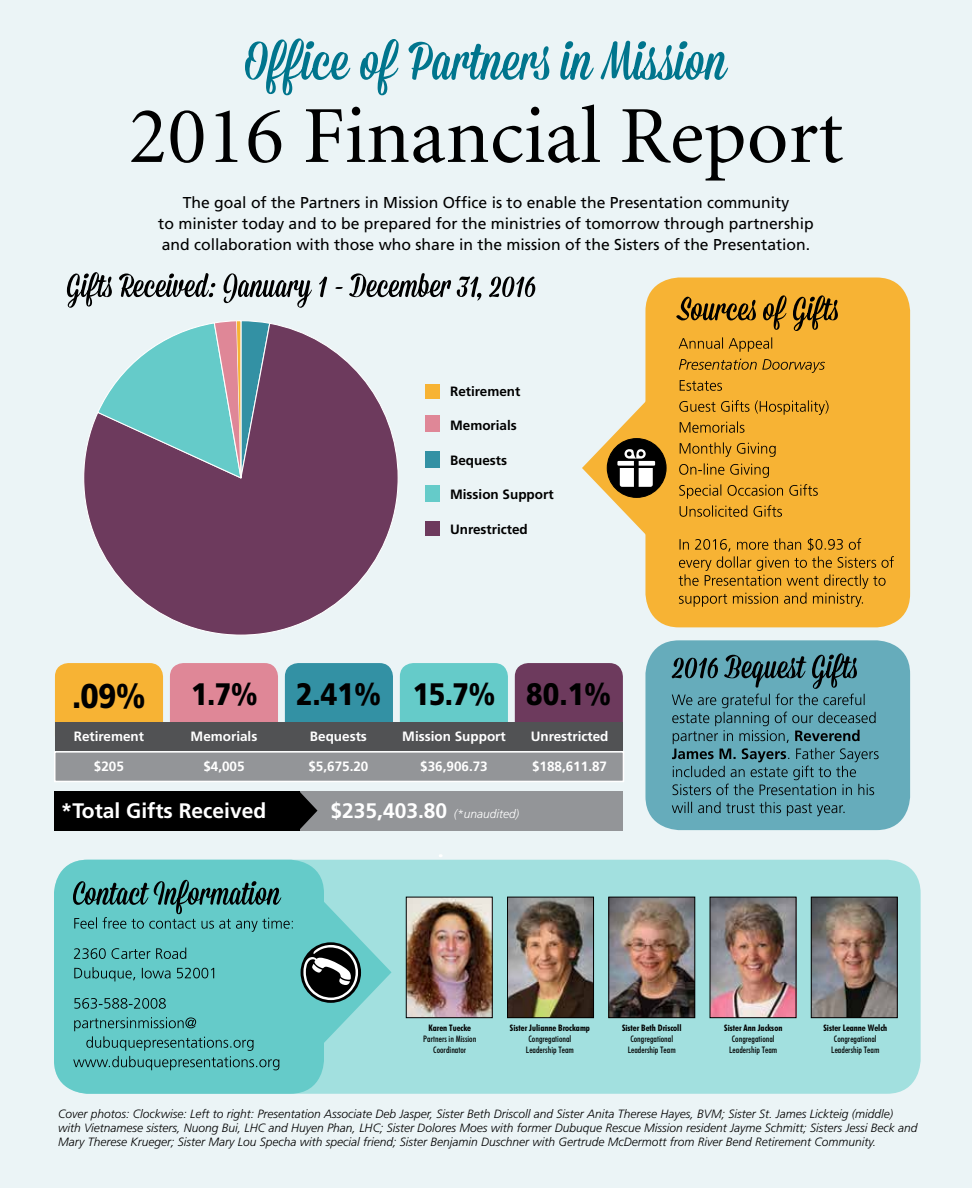
<style>
.page{position:relative;width:972px;height:1188px;background:#ebf4f6}
.page>*{position:absolute;margin:0;border:0;box-sizing:border-box;transform-origin:0 0}
.t1{font:81px "Minion";color:#000}
.t2{font:900 34.35px "Frutiger";color:#000;scale:.87 1}
.t3{font:900 31.05px "Frutiger";color:#000;scale:.87 1}
.t4{font:700 21px "Frutiger";color:#fff}
.t5{font:15.75px/21px "Frutiger";color:#000;text-align:center}
.t6{font:700 13.5px "Frutiger";color:#fff}
.t7{font:700 13.5px "Frutiger";color:#000}
.t8{font:italic 300 12px/14.4px "Frutiger";color:#000}
.t9{font:italic 300 12px "Frutiger";color:#fff}
.t10{font:500 condensed 9px/10.8px "Futura BT";color:#000}
.t11{font:700 condensed 9px "Futura BT";color:#000}
.s1{font-size:37.65px}
.s2{font-weight:700;font-style:normal;font-size:21px}
</style>
<div class="page">
<div style="left:645px;top:277px;width:265px;height:350px;background:#f7b334;border-radius:34px"></div>
<svg style="left:245px;top:38px;width:483px;height:57px"></svg>
<div style="left:425px;top:384px;width:15px;height:15px;background:#f7b334"></div>
<div style="left:425px;top:415px;width:15px;height:17px;background:#df8797"></div>
<div style="left:425px;top:451px;width:15px;height:17px;background:#3391a4"></div>
<div style="left:425px;top:485px;width:15px;height:17px;background:#65cbc9"></div>
<div style="left:425px;top:521px;width:15px;height:15px;background:#6d3a5d"></div>
<svg style="left:67px;top:272px;width:468px;height:36px"></svg>
<svg style="left:582px;top:359px;width:312px;height:248px"></svg>
<svg style="left:679px;top:337px;width:93px;height:15px"></svg>
<svg style="left:676px;top:295px;width:162px;height:36px"></svg>
<svg style="left:84px;top:323px;width:314px;height:312px"></svg>
<svg style="left:96px;top:320px;width:175px;height:159px"></svg>
<div style="left:55px;top:663px;width:108px;height:86px;background:#f7b334;border-radius:14px"></div>
<div style="left:170px;top:663px;width:108px;height:86px;background:#df8797;border-radius:14px"></div>
<div style="left:285px;top:663px;width:108px;height:86px;background:#3391a4;border-radius:14px"></div>
<div style="left:400px;top:663px;width:108px;height:86px;background:#65cbc9;border-radius:14px"></div>
<div style="left:515px;top:663px;width:108px;height:86px;background:#6d3a5d;border-radius:14px"></div>
<div style="left:220px;top:791px;width:403px;height:39px;background:#939598"></div>
<div style="left:55px;top:723px;width:568px;height:28px;background:#515254"></div>
<svg style="left:54px;top:751px;width:570px;height:31px;background:#9d9fa1"></svg>
<div style="left:54px;top:791px;width:245px;height:39px;background:#000"></div>
<svg style="left:299px;top:791px;width:18px;height:39px"></svg>
<div style="left:645px;top:640px;width:265px;height:190px;background:#66acbb;border-radius:34px"></div>
<svg style="left:672px;top:802px;width:173px;height:14px"></svg>
<svg style="left:672px;top:653px;width:207px;height:142px"></svg>
<div style="left:54px;top:860px;width:867px;height:234px;background:#a2e0df;border-radius:34px"></div>
<div style="left:54px;top:860px;width:270px;height:234px;background:#65cbc9;border-radius:34px"></div>
<svg style="left:73px;top:869px;width:319px;height:205px"></svg>
<img style="left:408px;top:899px;width:82px;height:117px">
<div style="left:406px;top:897px;width:86px;height:121px;border:1px solid #000"></div>
<img style="left:509px;top:899px;width:83px;height:117px">
<div style="left:507px;top:897px;width:87px;height:121px;border:1px solid #000"></div>
<img style="left:611px;top:899px;width:82px;height:117px">
<div style="left:609px;top:897px;width:86px;height:121px;border:1px solid #000"></div>
<img style="left:712px;top:899px;width:82px;height:117px">
<div style="left:710px;top:897px;width:86px;height:121px;border:1px solid #000"></div>
<img style="left:813px;top:899px;width:82px;height:117px">
<div style="left:811px;top:897px;width:86px;height:121px;border:1px solid #000"></div>
<h1 class="t1" style="left:129px;top:96px;width:716px">2016 Financial Report</h1>
<p class="t5" style="left:158px;top:192px;width:657px">The goal of the Partners in Mission Office is to enable the Presentation community<br>to minister today and to be prepared for the ministries of tomorrow through partnership and collaboration with those who share in the mission of the Sisters of the Presentation.</p>
<p class="t7" style="left:450px;top:383px;width:72px">Retirement</p>
<p class="t7" style="left:450px;top:418px;width:68px">Memorials</p>
<p class="t7" style="left:450px;top:452px;width:58px">Bequests</p>
<p class="t7" style="left:450px;top:487px;width:105px">Mission Support</p>
<p class="t7" style="left:450px;top:521px;width:79px">Unrestricted</p>
<h3 class="t3" style="left:73px;top:676px;width:620px"><span class="s1">&gt;1%</span> 1.7% 2.41% 15.7% 80.1%</h3>
<h2 class="t2" style="left:72px;top:675px;width:86px">.09%</h2>
<p class="t6" style="left:74px;top:729px;width:72px">Retirement</p>
<p class="t6" style="left:94px;top:759px;width:32px">$205</p>
<p class="t6" style="left:191px;top:729px;width:68px">Memorials</p>
<p class="t6" style="left:203px;top:759px;width:43px">$4,005</p>
<p class="t6" style="left:310px;top:729px;width:58px">Bequests</p>
<p class="t6" style="left:308px;top:759px;width:62px">$5,675.20</p>
<p class="t6" style="left:402px;top:729px;width:105px">Mission Support</p>
<p class="t6" style="left:420px;top:759px;width:69px">$36,906.73</p>
<h3 class="t4" style="left:61px;top:799px;width:207px">*Total Gifts Received</h3>
<p class="t9" style="left:330px;top:807px;width:190px"><span class="s2">$235,403.80</span> (*unaudited)</p>
<p class="t6" style="left:531px;top:729px;width:79px">Unrestricted</p>
<p class="t6" style="left:532px;top:759px;width:77px">$188,611.87</p>
<p class="t11" style="left:429px;top:1022px;width:44px">Karen Tuecke</p>
<p class="t10" style="left:423px;top:1033px;width:55px;text-align:center">Partners in Mission<br>Coordinator</p>
<p class="t11" style="left:510px;top:1022px;width:81px">Sister Julianne Brockamp</p>
<p class="t10" style="left:526px;top:1033px;width:50px">Congregational<br>Leadership Team</p>
<p class="t11" style="left:622px;top:1022px;width:61px">Sister Beth Driscoll</p>
<p class="t10" style="left:628px;top:1033px;width:50px">Congregational<br>Leadership Team</p>
<p class="t11" style="left:724px;top:1022px;width:60px">Sister Ann Jackson</p>
<p class="t10" style="left:729px;top:1033px;width:50px">Congregational<br>Leadership Team</p>
<p class="t11" style="left:823px;top:1022px;width:65px">Sister Leanne Welch</p>
<p class="t10" style="left:831px;top:1033px;width:50px">Congregational<br>Leadership Team</p>
<p class="t8" style="left:58px;top:1106px;width:861px">Cover photos: Clockwise: Left to right: Presentation Associate Deb Jasper, Sister Beth Driscoll and Sister Anita Therese Hayes, BVM; Sister St. James Lickteig (middle) with Vietnamese sisters, Nuong Bui, LHC and Huyen Phan, LHC; Sister Dolores Moes with former Dubuque Rescue Mission resident Jayme Schmitt; Sisters Jessi Beck and<br>Mary Therese Krueger; Sister Mary Lou Specha with special friend; Sister Benjamin Duschner with Gertrude McDermott from River Bend Retirement Community.</p>
</div>
